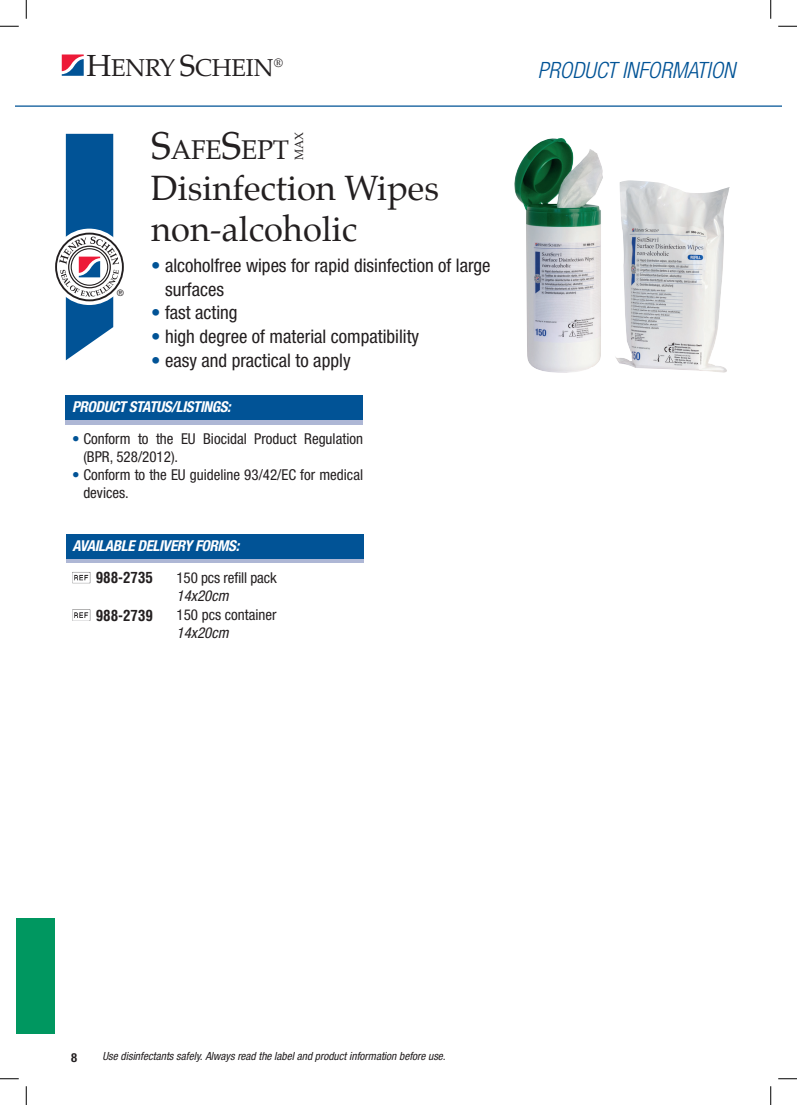
<style>
.page{position:relative;width:797px;height:1105px;background:#fff}
.page>*{position:absolute;margin:0;border:0;box-sizing:border-box;transform-origin:0 0}
.t1{font:34.38px/41.4px "Palatino";color:#231f20}
.t2{font:italic 300 condensed 30px "Helvetica Neue LTW1 G";letter-spacing:-.025em;color:#015396}
.t3{font:26.62px "Palatino";letter-spacing:-.015em;color:#231f20}
.t4{font:23.88px "Palatino";letter-spacing:-.01em;color:#231f20}
.t5{font:italic 300 condensed 22.5px "Helvetica Neue LTW1 G";color:#015396}
.t6{font:condensed 18.75px/23.8px "Helvetica Neue LTW1 G";color:#231f20}
.t7{font:condensed 15px/18px "Helvetica Neue LTW1 G";color:#231f20}
.t8{font:italic 700 condensed 15px/32.1px "Helvetica Neue LTW1 G";letter-spacing:-.025em;color:#fff}
.t9{font:700 condensed 15px "Helvetica";color:#231f20}
.t10{font:700 condensed 12.5px "Helvetica Neue LTW1 G";color:#231f20}
.t11{font:12px "Palatino";color:#231f20}
.t12{font:11.75px "Palatino";color:#231f20}
.t13{font:italic condensed 11.25px "Helvetica Neue LTW1 G";color:#231f20}
.t14{font:condensed 9px "Helvetica Neue LTW1 G";color:#231f20}
.s1{font-size:29.88px}
.s2{font-size:38px}
.s3{color:#015396}
.s4{font-family:"Helvetica";font-style:normal;color:#231f20}
.s5{font-style:italic}
</style>
<div class="page">
<svg style="left:62px;top:54px;width:22px;height:22px"></svg>
<hr style="left:16px;top:105px;width:765px;height:2px;background:#015396">
<div style="left:66px;top:534px;width:297px;height:29px;background:#aeb7d5"></div>
<div style="left:66px;top:534px;width:297px;height:25px;background:#015396"></div>
<img style="left:72px;top:572px;width:18px;height:11px">
<img style="left:72px;top:609px;width:18px;height:12px">
<div style="left:66px;top:396px;width:297px;height:28px;background:#aeb7d5"></div>
<div style="left:66px;top:396px;width:297px;height:24px;background:#015396"></div>
<div style="left:55px;top:233px;width:69px;height:68px;border:2px solid #231f20;border-radius:50%"></div>
<svg style="left:59px;top:134px;width:60px;height:226px"></svg>
<img style="left:514px;top:138px;width:216px;height:235px">
<div style="left:16px;top:918px;width:39px;height:116px;background:#009760"></div>
<svg style="left:0;top:25px;width:19px;height:2px"></svg>
<svg style="left:778px;top:25px;width:19px;height:2px"></svg>
<svg style="left:0;top:1078px;width:19px;height:1px"></svg>
<svg style="left:778px;top:1078px;width:19px;height:1px"></svg>
<svg style="left:25px;top:0;width:2px;height:19px"></svg>
<svg style="left:25px;top:1086px;width:2px;height:19px"></svg>
<svg style="left:770px;top:0;width:1px;height:19px"></svg>
<svg style="left:770px;top:1086px;width:1px;height:19px"></svg>
<h3 class="t4" style="left:87px;top:52px;width:188px"><span class="s1">H</span>ENRY <span class="s1">S</span>CHEIN</h3>
<h3 class="t5" style="left:537px;top:57px;width:199px">PRODUCT INFORMATION</h3>
<p class="t4" style="left:91px;top:53px;width:198px"><span class="s1">H</span>ENRY <span class="s1">S</span>CHEIN<sup>®</sup></p>
<p class="t2" style="left:492px;top:49px;width:251px">PRODUCT INFORMATION</p>
<p class="t11" style="left:274px;top:55px;width:10px">®</p>
<p class="t3" style="left:151px;top:128px;width:139px"><span class="s2">S</span>AFE<span class="s2">S</span>EPT</p>
<p class="t12" style="left:289px;top:159px;width:29px;rotate:-90deg">MAX</p>
<p class="t14" style="left:117px;top:287px;width:9px">®</p>
<p class="t1" style="left:151px;top:167px;width:289px">Disinfection Wipes non-alcoholic</p>
<p class="t6" style="left:165px;top:253px;width:327px;text-indent:-14px"><span class="s3">•</span> alcoholfree wipes for rapid disinfection of large surfaces</p>
<p class="t6" style="left:151px;top:301px;width:88px"><span class="s3">•</span> fast acting</p>
<p class="t6" style="left:151px;top:325px;width:269px"><span class="s3">•</span> high degree of material compatibility</p>
<p class="t6" style="left:151px;top:348px;width:201px"><span class="s3">•</span> easy and practical to apply</p>
<p class="t8" style="left:72px;top:391px;width:160px">PRODUCT STATUS/LISTINGS:</p>
<p class="t7" style="left:83px;top:430px;width:281px;text-indent:-11px"><span class="s3">•</span> Conform to the EU Biocidal Product Regulation (BPR, 528/2012).</p>
<p class="t7" style="left:83px;top:466px;width:281px;text-indent:-11px"><span class="s3">•</span> Conform to the EU guideline 93/42/EC for medical devices.</p>
<p class="t8" style="left:96px;top:530px;width:145px;text-indent:-23px">AVAILABLE DELIVERY FORMS:<br><span class="s4">988-2735</span></p>
<p class="t9" style="left:96px;top:606px;width:59px">988-2739</p>
<p class="t7" style="left:176px;top:569px;width:102px">150 pcs refill pack<br><span class="s5">14x20cm</span></p>
<p class="t7" style="left:176px;top:606px;width:101px">150 pcs container<br><span class="s5">14x20cm</span></p>
<p class="t13" style="left:72px;top:1048px;width:344px">Use disinfectants safely. Always read the label and product information before use.</p>
<p class="t13" style="left:102px;top:1050px;width:344px">Use disinfectants safely. Always read the label and product information before use.</p>
<p class="t10" style="left:71px;top:1050px;width:7px">8</p>
</div>
